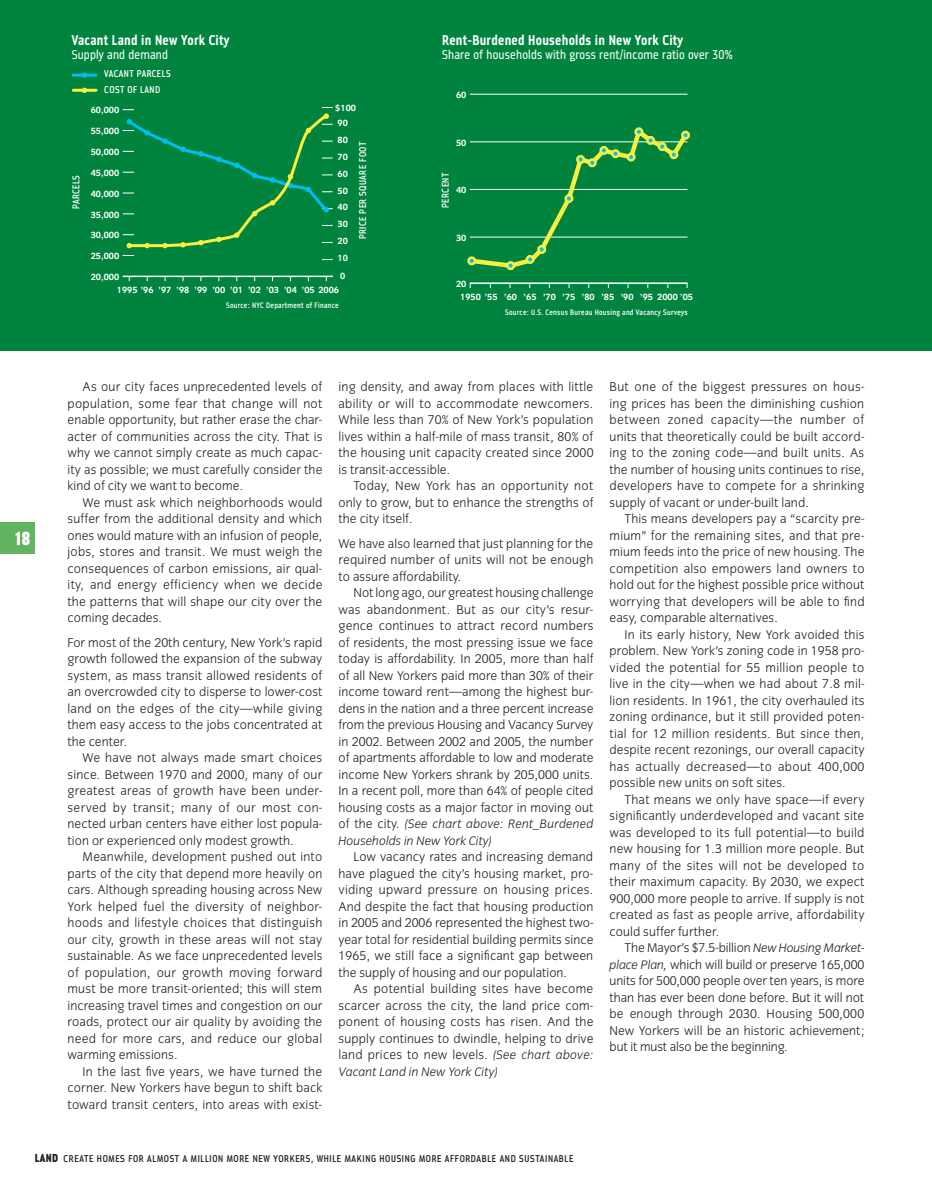
<style>
.page{position:relative;width:932px;height:1188px;background:#fff}
.page>*{position:absolute;margin:0;border:0;box-sizing:border-box;transform-origin:0 0}
.t1{font:16.5px "Champion HTF Welterweight";color:#fff}
.t2{font:700 15px "Metroflex Narrow";letter-spacing:.015em;color:#fff}
.t3{font:13.5px "Metroflex Narrow";letter-spacing:.015em;color:#fff}
.t4{font:300 13.2px/16.5px "Congress Sans";letter-spacing:.005em;color:#231f20;text-align:justify}
.t5{font:italic 300 12.75px/16.5px "Congress Sans";letter-spacing:.005em;color:#231f20}
.t6{font:500 10.5px "Metroflex Narrow";letter-spacing:.06em;color:#231f20}
.t7{font:500 10.5px "Metroflex Narrow";letter-spacing:.04em;color:#fff}
.t8{font:700 9.3px "Congress Sans";color:#fff}
.t9{font:500 8.4px "Metroflex Narrow";letter-spacing:.03em;color:#fff}
.s1{font-style:normal;font-size:13.2px}
.s2{font-style:italic;font-size:12.75px}
.s3{font-weight:800;font-size:12.3px}
</style>
<div class="page">
<div style="left:0;top:0;width:932px;height:351px;background:#00843d"></div>
<hr style="left:73px;top:74px;width:23px;height:3px;background:#01bdf2">
<svg style="left:82px;top:72px;width:5px;height:6px"></svg>
<hr style="left:123px;top:276px;width:210px;height:1px;background:#fff">
<svg style="left:123px;top:107px;width:210px;height:142px"></svg>
<hr style="left:73px;top:89px;width:23px;height:3px;background:#f8ef40">
<hr style="left:470px;top:282px;width:217px;height:2px;background:#fff">
<hr style="left:470px;top:94px;width:217px;height:1px;background:#fff">
<svg style="left:467px;top:127px;width:223px;height:143px"></svg>
<div style="left:0;top:522px;width:35px;height:32px;background:#63b461"></div>
<p class="t1" style="left:15px;top:527px;width:17px">18</p>
<p class="t2" style="left:72px;top:31px;width:159px">Vacant Land in New York City</p>
<p class="t3" style="left:72px;top:46px;width:98px">Supply and demand</p>
<p class="t7" style="left:70px;top:209px;width:35px;rotate:-90deg">PARCELS</p>
<p class="t7" style="left:104px;top:67px;width:11px">vacant</p>
<p class="t7" style="left:137px;top:67px;width:6px">parcels</p>
<p class="t7" style="left:104px;top:83px;width:6px">cost</p>
<p class="t7" style="left:127px;top:83px;width:34px">ofland</p>
<p class="t8" style="left:91px;top:105px;width:30px">60,000</p>
<p class="t8" style="left:335px;top:102px;width:22px">$100</p>
<p class="t8" style="left:91px;top:126px;width:30px">55,000</p>
<p class="t8" style="left:91px;top:147px;width:30px">50,000</p>
<p class="t8" style="left:91px;top:168px;width:30px">45,000</p>
<p class="t8" style="left:91px;top:188px;width:30px">40,000</p>
<p class="t8" style="left:91px;top:209px;width:30px">35,000</p>
<p class="t8" style="left:91px;top:230px;width:30px">30,000</p>
<p class="t8" style="left:337px;top:118px;width:12px">90</p>
<p class="t8" style="left:337px;top:135px;width:12px">80</p>
<p class="t8" style="left:337px;top:151px;width:12px">70</p>
<p class="t8" style="left:337px;top:168px;width:12px">60</p>
<p class="t8" style="left:337px;top:185px;width:12px">50</p>
<p class="t8" style="left:337px;top:202px;width:12px">40</p>
<p class="t8" style="left:337px;top:219px;width:12px">30</p>
<p class="t8" style="left:337px;top:236px;width:12px">20</p>
<p class="t7" style="left:356px;top:239px;width:99px;rotate:-90deg">PRICE PER SQUARE FOOT</p>
<p class="t8" style="left:91px;top:251px;width:30px">25,000</p>
<p class="t8" style="left:337px;top:253px;width:12px">10</p>
<p class="t8" style="left:91px;top:272px;width:30px">20,000</p>
<p class="t8" style="left:340px;top:271px;width:7px">0</p>
<p class="t8" style="left:117px;top:285px;width:224px">1995 ’96 ’97 ’98 ’99 ’00 ’01 ’02 ’03 ’04 ’05 2006</p>
<p class="t9" style="left:226px;top:300px;width:114px">Source: NYC Department of Finance</p>
<p class="t2" style="left:442px;top:31px;width:242px">Rent-Burdened Households in New York City</p>
<p class="t3" style="left:442px;top:46px;width:292px">Share of households with gross rent/income ratio over 30%</p>
<p class="t8" style="left:456px;top:90px;width:12px">60</p>
<p class="t8" style="left:456px;top:137px;width:12px">50</p>
<p class="t7" style="left:439px;top:208px;width:36px;rotate:-90deg">PERCENT</p>
<p class="t8" style="left:456px;top:185px;width:12px">40</p>
<p class="t8" style="left:456px;top:233px;width:12px">30</p>
<p class="t8" style="left:456px;top:278px;width:12px">20</p>
<p class="t8" style="left:460px;top:291px;width:234px">1950 ’55 ’60 ’65 ’70 ’75 ’80 ’85 ’90 ’95 2000 ’05</p>
<p class="t9" style="left:505px;top:307px;width:184px">Source: U.S. Census Bureau Housing and Vacancy Surveys</p>
<p class="t4" style="left:68px;top:379px;width:256px;text-indent:15px">As our city faces unprecedented levels of population, some fear that change will not enable opportunity, but rather erase the char&shy;acter of communities across the city. That is why we cannot simply create as much capac&shy;ity as possible; we must carefully consider the kind of city we want to become.</p>
<p class="t4" style="left:68px;top:494px;width:256px;text-indent:15px">We must ask which neighborhoods would suffer from the additional density and which ones would mature with an infusion of people, jobs, stores and transit. We must weigh the consequences of carbon emissions, air qual&shy;ity, and energy efficiency when we decide the patterns that will shape our city over the coming decades.</p>
<p class="t4" style="left:68px;top:634px;width:256px">For most of the 20th century, New York’s rapid growth followed the expansion of the subway system, as mass transit allowed residents of an overcrowded city to disperse to lower-cost land on the edges of the city—while giving them easy access to the jobs concentrated at the center.</p>
<p class="t4" style="left:68px;top:750px;width:256px;text-indent:15px">We have not always made smart choices since. Between 1970 and 2000, many of our greatest areas of growth have been under&shy;served by transit; many of our most con&shy;nected urban centers have either lost popula&shy;tion or experienced only modest growth.</p>
<p class="t4" style="left:68px;top:849px;width:256px;text-indent:15px">Meanwhile, development pushed out into parts of the city that depend more heavily on cars. Although spreading housing across New York helped fuel the diversity of neighbor&shy;hoods and lifestyle choices that distinguish our city, growth in these areas will not stay sustainable. As we face unprecedented levels of population, our growth moving forward must be more transit-oriented; this will stem increasing travel times and congestion on our roads, protect our air quality by avoiding the need for more cars, and reduce our global warming emissions.</p>
<p class="t4" style="left:68px;top:1063px;width:256px;text-indent:15px">In the last five years, we have turned the corner. New Yorkers have begun to shift back toward transit centers, into areas with exist-</p>
<p class="t4" style="left:338px;top:379px;width:256px">ing density, and away from places with little ability or will to accommodate newcomers.<br>While less than 70% of New York’s population lives within a half-mile of mass transit, 80% of the housing unit capacity created since 2000 is transit-accessible.</p>
<p class="t4" style="left:338px;top:478px;width:256px;text-indent:15px">Today, New York has an opportunity not only to grow, but to enhance the strengths of the city itself.</p>
<p class="t4" style="left:338px;top:535px;width:256px">We have also learned that just planning for the required number of units will not be enough to assure affordability.</p>
<p class="t4" style="left:338px;top:585px;width:256px;text-indent:15px">Not long ago, our greatest housing challenge was abandonment. But as our city’s resur&shy;gence continues to attract record numbers of residents, the most pressing issue we face today is affordability. In 2005, more than half of all New Yorkers paid more than 30% of their income toward rent—among the highest bur&shy;dens in the nation and a three percent increase from the previous Housing and Vacancy Survey in 2002. Between 2002 and 2005, the number of apartments affordable to low and moderate income New Yorkers shrank by 205,000 units.<br>In a recent poll, more than 64% of people cited housing costs as a major factor in moving out</p>
<p class="t5" style="left:338px;top:816px;width:256px"><span class="s1">of the city.</span> (See chart above: Rent_Burdened<br>Households in New York City)</p>
<p class="t4" style="left:338px;top:849px;width:256px;text-indent:15px">Low vacancy rates and increasing demand have plagued the city’s housing market, pro&shy;viding upward pressure on housing prices.<br>And despite the fact that housing production in 2005 and 2006 represented the highest two&shy;year total for residential building permits since 1965, we still face a significant gap between the supply of housing and our population.</p>
<p class="t4" style="left:338px;top:981px;width:256px;text-indent:15px">As potential building sites have become scarcer across the city, the land price com&shy;ponent of housing costs has risen. And the supply continues to dwindle, helping to drive land prices to new levels. <span class="s2">(See chart above:</span></p>
<p class="t5" style="left:338px;top:1064px;width:161px">Vacant Land in New York City)</p>
<p class="t4" style="left:609px;top:379px;width:256px">But one of the biggest pressures on hous&shy;ing prices has been the diminishing cushion between zoned capacity—the number of units that theoretically could be built accord&shy;ing to the zoning code—and built units. As the number of housing units continues to rise, developers have to compete for a shrinking supply of vacant or under-built land.</p>
<p class="t4" style="left:609px;top:511px;width:256px;text-indent:15px">This means developers pay a “scarcity pre&shy;mium” for the remaining sites, and that pre&shy;mium feeds into the price of new housing. The competition also empowers land owners to hold out for the highest possible price without worrying that developers will be able to find easy, comparable alternatives.</p>
<p class="t4" style="left:609px;top:626px;width:256px;text-indent:15px">In its early history, New York avoided this problem. New York’s zoning code in 1958 pro&shy;vided the potential for 55 million people to live in the city—when we had about 7.8 mil&shy;lion residents. In 1961, the city overhauled its zoning ordinance, but it still provided poten&shy;tial for 12 million residents. But since then, despite recent rezonings, our overall capacity has actually decreased—to about 400,000 possible new units on soft sites.</p>
<p class="t4" style="left:609px;top:791px;width:256px;text-indent:15px">That means we only have space—if every significantly underdeveloped and vacant site was developed to its full potential—to build new housing for 1.3 million more people. But many of the sites will not be developed to their maximum capacity. By 2030, we expect 900,000 more people to arrive. If supply is not created as fast as people arrive, affordability could suffer further.</p>
<p class="t4" style="left:609px;top:940px;width:256px;text-indent:15px">The Mayor’s $7.5-billion <span class="s2">New Housing Market&shy;place Plan,</span> which will build or preserve 165,000 units for 500,000 people over ten years, is more than has ever been done before. But it will not be enough through 2030. Housing 500,000<br>New Yorkers will be an historic achievement; but it must also be the beginning.</p>
<p class="t6" style="left:35px;top:1152px;width:540px"><span class="s3">LAND</span> CREATE HOMES FOR ALMOST A MILLION MORE NEW YORKERS, WHILE MAKING HOUSING MORE AFFORDABLE AND SUSTAINABLE</p>
</div>
